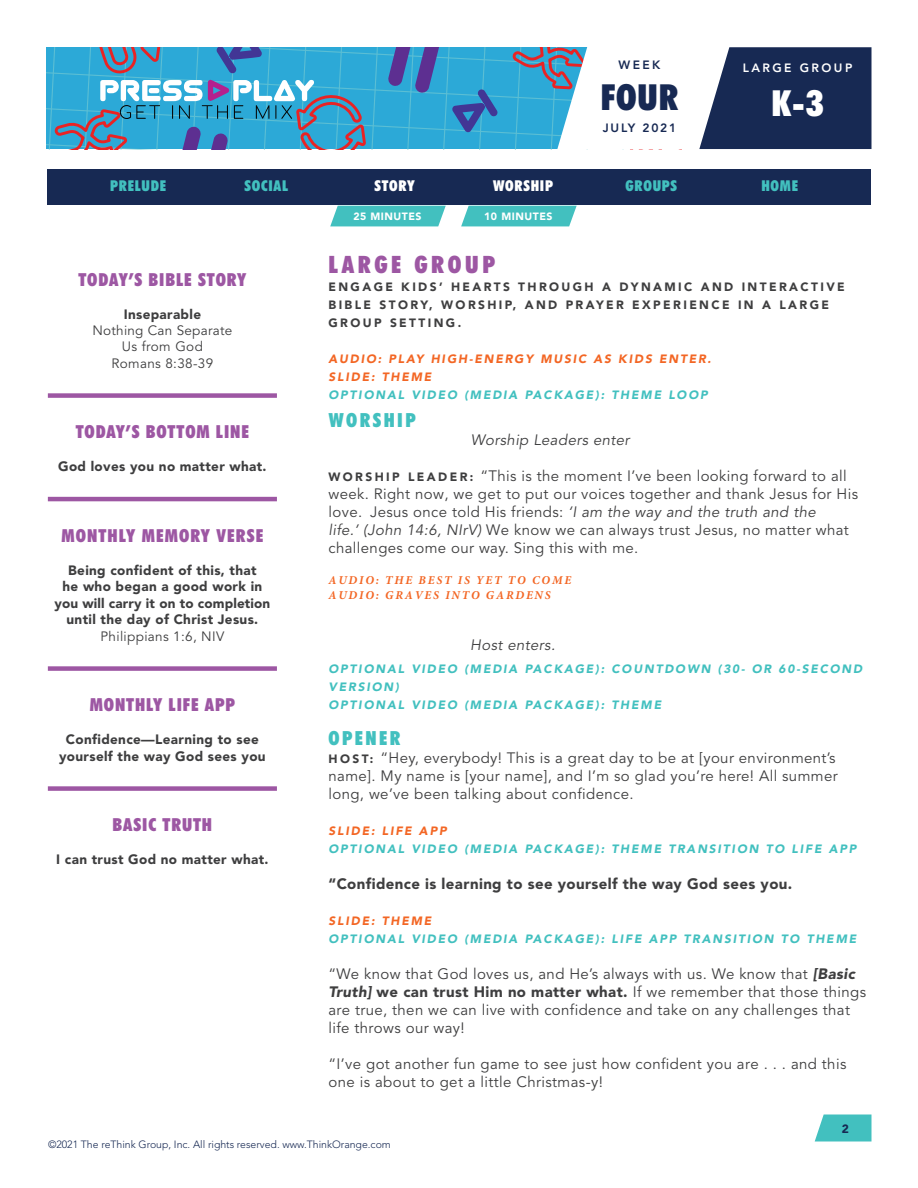
<style>
.page{position:relative;width:918px;height:1188px;background:#fff}
.page>*{position:absolute;margin:0;border:0;box-sizing:border-box;transform-origin:0 0}
.t1{font:900 condensed 36px "Futura BT";color:#172953}
.t2{font:900 condensed 36px "Futura BT";color:#fff}
.Paragraph_Style_1{font:900 condensed 24px "Futura BT";letter-spacing:.15em;color:#9d57a3}
.Paragraph_Style_1-2{font:900 condensed 19.5px "Futura BT";letter-spacing:.125em;color:#42c0bf}
.t3{font:900 condensed 18px "Futura BT";letter-spacing:.05em;color:#9d57a3}
.Paragraph_Style_1-3{font:15px/18px "Avenir LT Std";letter-spacing:.025em;color:#3e3e3f}
.Paragraph_Style_1-4{font:900 15px "Avenir LT Std";letter-spacing:.025em;color:#3e3e3f}
.BODY_INDENT{font:italic 15px "Avenir LT Std";letter-spacing:.025em;color:#3e3e3f}
.t4{font:900 condensed 15px "Futura BT";letter-spacing:.05em;color:#42c0bf}
.t5{font:900 condensed 15px "Futura BT";letter-spacing:.05em;color:#fff}
.t6{font:900 13.5px/16.5px "Avenir LT Std";letter-spacing:.025em;color:#3e3e3f;text-align:center}
.t7{font:13.5px/16.4px "Avenir LT Std";letter-spacing:.025em;color:#3e3e3f;text-align:center}
.Paragraph_Style_1-5{font:italic 900 12px/18px "Avenir LT Std";letter-spacing:.15em;color:#42c0bf}
.Paragraph_Style_1-6{font:900 12px/18px "Avenir LT Std";letter-spacing:.2em;color:#3e3e3f}
.Paragraph_Style_1-7{font:italic 900 12px "Avenir LT Std";letter-spacing:.15em;color:#f36624}
.t8{font:italic 700 12px/14.4px "Minion Pro";letter-spacing:.15em;color:#f36624}
.t9{font:800 12px "Avenir LT Std";letter-spacing:.15em;color:#172953}
.t10{font:800 12px "Avenir LT Std";letter-spacing:.2em;color:#fff}
.t11{font:900 12px "Avenir LT Std";color:#172953}
.t12{font:300 10.5px "Avenir LT Std";color:#172953}
.t13{font:900 10.5px "Avenir LT Std";letter-spacing:.05em;color:#fff}
.s1{font-weight:900;font-size:12px}
.s2{font-style:italic}
.s3{color:#f36624}
.s4{font-weight:900;font-style:italic}
.s5{font-weight:900}
</style>
<div class="page">
<svg style="left:815px;top:1114px;width:57px;height:28px;background:#57c7c6"></svg>
<svg style="left:46px;top:47px;width:826px;height:103px"></svg>
<div style="left:48px;top:393px;width:229px;height:5px;background:#9d57a3"></div>
<hr style="left:48px;top:497px;width:229px;height:4px;background:#9d57a3">
<div style="left:48px;top:666px;width:229px;height:5px;background:#9d57a3"></div>
<div style="left:48px;top:786px;width:229px;height:5px;background:#9d57a3"></div>
<svg style="left:330px;top:206px;width:116px;height:20px;background:#4fc4c3"></svg>
<svg style="left:461px;top:206px;width:116px;height:20px;background:#4fc4c3"></svg>
<div style="left:47px;top:170px;width:824px;height:36px;background:#172953"></div>
<p class="t9" style="left:619px;top:58px;width:43px">WEEK</p>
<p class="t10" style="left:743px;top:61px;width:111px">LARGE GROUP</p>
<h1 class="t1" style="left:601px;top:75px;width:79px">FOUR</h1>
<h1 class="t2" style="left:772px;top:81px;width:54px">K-3</h1>
<p class="t9" style="left:603px;top:121px;width:75px">JULY 2021</p>
<p class="t4" style="left:110px;top:177px;width:57px">PRELUDE</p>
<p class="t4" style="left:245px;top:177px;width:45px">SOCIAL</p>
<p class="t5" style="left:375px;top:177px;width:42px">STORY</p>
<p class="t5" style="left:493px;top:177px;width:62px">WORSHIP</p>
<p class="t4" style="left:626px;top:177px;width:53px">GROUPS</p>
<p class="t4" style="left:761px;top:177px;width:38px">HOME</p>
<p class="t3" style="left:78px;top:269px;width:169px">TODAY’S BIBLE STORY</p>
<p class="t6" style="left:124px;top:306px;width:79px">Inseparable</p>
<p class="t7" style="left:92px;top:323px;width:141px">Nothing Can Separate<br>Us from God<br>Romans 8:38-39</p>
<p class="t3" style="left:76px;top:421px;width:175px">TODAY’S BOTTOM LINE</p>
<p class="t6" style="left:58px;top:458px;width:210px">God loves you no matter what.</p>
<p class="t3" style="left:61px;top:524px;width:203px">MONTHLY MEMORY VERSE</p>
<p class="t6" style="left:54px;top:562px;width:217px">Being confident of this, that<br>he who began a good work in you will carry it on to completion until the day of Christ Jesus.</p>
<p class="t7" style="left:101px;top:628px;width:125px">Philippians 1:6, NIV</p>
<p class="t3" style="left:90px;top:694px;width:147px">MONTHLY LIFE APP</p>
<p class="t6" style="left:59px;top:731px;width:208px">Confidence—Learning to see yourself the way God sees you</p>
<p class="t3" style="left:113px;top:814px;width:101px">BASIC TRUTH</p>
<p class="t6" style="left:56px;top:851px;width:214px">I can trust God no matter what.</p>
<p class="t13" style="left:353px;top:210px;width:70px">25 MINUTES</p>
<p class="t13" style="left:484px;top:210px;width:70px">10 MINUTES</p>
<p class="Paragraph_Style_1" style="left:328px;top:250px;width:168px">LARGE GROUP</p>
<p class="Paragraph_Style_1-6" style="left:328px;top:278px;width:518px">ENGAGE KIDS’ HEARTS THROUGH A DYNAMIC AND INTERACTIVE<br>BIBLE STORY, WORSHIP, AND PRAYER EXPERIENCE IN A LARGE<br>GROUP SETTING.</p>
<p class="Paragraph_Style_1-7" style="left:328px;top:351px;width:384px">AUDIO: PLAY HIGH-ENERGY MUSIC AS KIDS ENTER.</p>
<p class="Paragraph_Style_1-7" style="left:328px;top:369px;width:104px">SLIDE: THEME</p>
<p class="Paragraph_Style_1-5" style="left:328px;top:386px;width:381px">OPTIONAL VIDEO (MEDIA PACKAGE): THEME LOOP</p>
<h3 class="Paragraph_Style_1-2" style="left:329px;top:408px;width:88px">WORSHIP</h3>
<p class="BODY_INDENT" style="left:471px;top:431px;width:160px">Worship Leaders enter</p>
<p class="Paragraph_Style_1-3" style="left:328px;top:467px;width:531px"><span class="s1">W O R S H I P L E A D E R :</span> “This is the moment I’ve been looking forward to all week. Right now, we get to put our voices together and thank Jesus for His love. Jesus once told His friends: <span class="s2">‘I am the way and the truth and the<br>life.’ (John 14:6, NIrV)</span> We know we can always trust Jesus, no matter what challenges come our way. Sing this with me.</p>
<p class="t8" style="left:328px;top:573px;width:244px">AUDIO: THE BEST IS YET TO COME<br>AUDIO: GRAVES INTO GARDENS</p>
<p class="BODY_INDENT" style="left:470px;top:637px;width:86px">Host enters.</p>
<p class="Paragraph_Style_1-5" style="left:328px;top:660px;width:535px">OPTIONAL VIDEO (MEDIA PACKAGE): COUNTDOWN (30- OR 60-SECOND<br>VERSION)<br>OPTIONAL VIDEO (MEDIA PACKAGE): THEME</p>
<p class="Paragraph_Style_1-2" style="left:328px;top:726px;width:73px">OPENER</p>
<p class="Paragraph_Style_1-3" style="left:328px;top:749px;width:511px"><span class="s1">H O S T:</span> “Hey, everybody! This is a great day to be at [your environment’s name]. My name is [your name], and I’m so glad you’re here! All summer long, we’ve been talking about confidence.</p>
<p class="Paragraph_Style_1-5" style="left:328px;top:822px;width:529px"><span class="s3">SLIDE: LIFE APP<br></span>OPTIONAL VIDEO (MEDIA PACKAGE): THEME TRANSITION TO LIFE APP</p>
<p class="Paragraph_Style_1-4" style="left:328px;top:875px;width:465px">“Confidence is learning to see yourself the way God sees you.</p>
<p class="Paragraph_Style_1-5" style="left:328px;top:912px;width:529px"><span class="s3">SLIDE: THEME<br></span>OPTIONAL VIDEO (MEDIA PACKAGE): LIFE APP TRANSITION TO THEME</p>
<p class="Paragraph_Style_1-3" style="left:328px;top:965px;width:539px">“We know that God loves us, and He’s always with us. We know that <span class="s4">[Basic Truth]</span> <span class="s5">we can trust Him no matter what.</span> If we remember that those things are true, then we can live with confidence and take on any challenges that life throws our way!</p>
<p class="Paragraph_Style_1-3" style="left:328px;top:1055px;width:519px">“I’ve got another fun game to see just how confident you are . . . and this one is about to get a little Christmas-y!</p>
<p class="t11" style="left:842px;top:1121px;width:9px">2</p>
<p class="t12" style="left:48px;top:1138px;width:344px">©2021 The reThink Group, Inc. All rights reserved. www.ThinkOrange.com</p>
</div>
